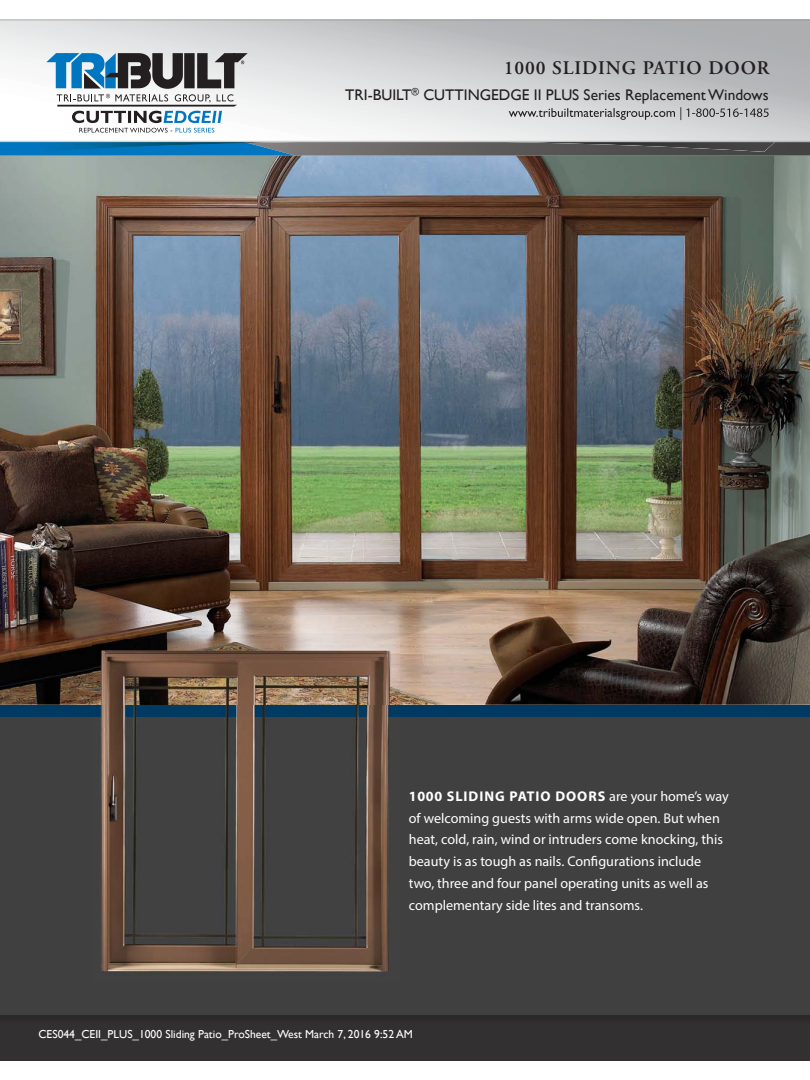
<style>
.page{position:relative;width:810px;height:1080px;background:#fff}
.page>*{position:absolute;margin:0;border:0;box-sizing:border-box;transform-origin:0 0}
.t1{font:600 19.25px "Adobe Garamond";letter-spacing:.045em;color:#231f20}
.t2{font:15.38px "Gill Sans";color:#231f20}
.t3{font:14.12px/21.9px "Myriad Pro";color:#fff}
.t4{font:11.62px "Gill Sans";color:#fff}
.s1{font-weight:700}
</style>
<div class="page">
<div style="left:0;top:717px;width:810px;height:299px;background:#404041"></div>
<div style="left:0;top:705px;width:810px;height:12px;background:#003a63"></div>
<svg style="left:0;top:19px;width:810px;height:123px"></svg>
<div style="left:0;top:1016px;width:810px;height:45px;background:#323031"></div>
<svg style="left:0;top:53px;width:775px;height:103px"></svg>
<img style="left:0;top:156px;width:810px;height:549px">
<img style="left:92px;top:640px;width:307px;height:342px">
<h1 class="t1" style="left:504px;top:60px;width:267px">1000 SLIDING PATIO DOOR</h1>
<p class="t2" style="left:345px;top:85px;width:425px">TRI-BUILT<sup>®</sup> CUTTINGEDGE II PLUS Series Replacement Windows</p>
<p class="t3" style="left:409px;top:786px;width:321px"><span class="s1">1000 SLIDING PATIO DOORS</span> are your home’s way of welcoming guests with arms wide open. But when heat, cold, rain, wind or intruders come knocking, this beauty is as tough as nails. Configurations include two, three and four panel operating units as well as complementary side lites and transoms.</p>
<p class="t4" style="left:38px;top:1027px;width:376px">CES044_CEII_PLUS_1000 Sliding Patio_ProSheet_West March 7, 2016 9:52 AM</p>
</div>
